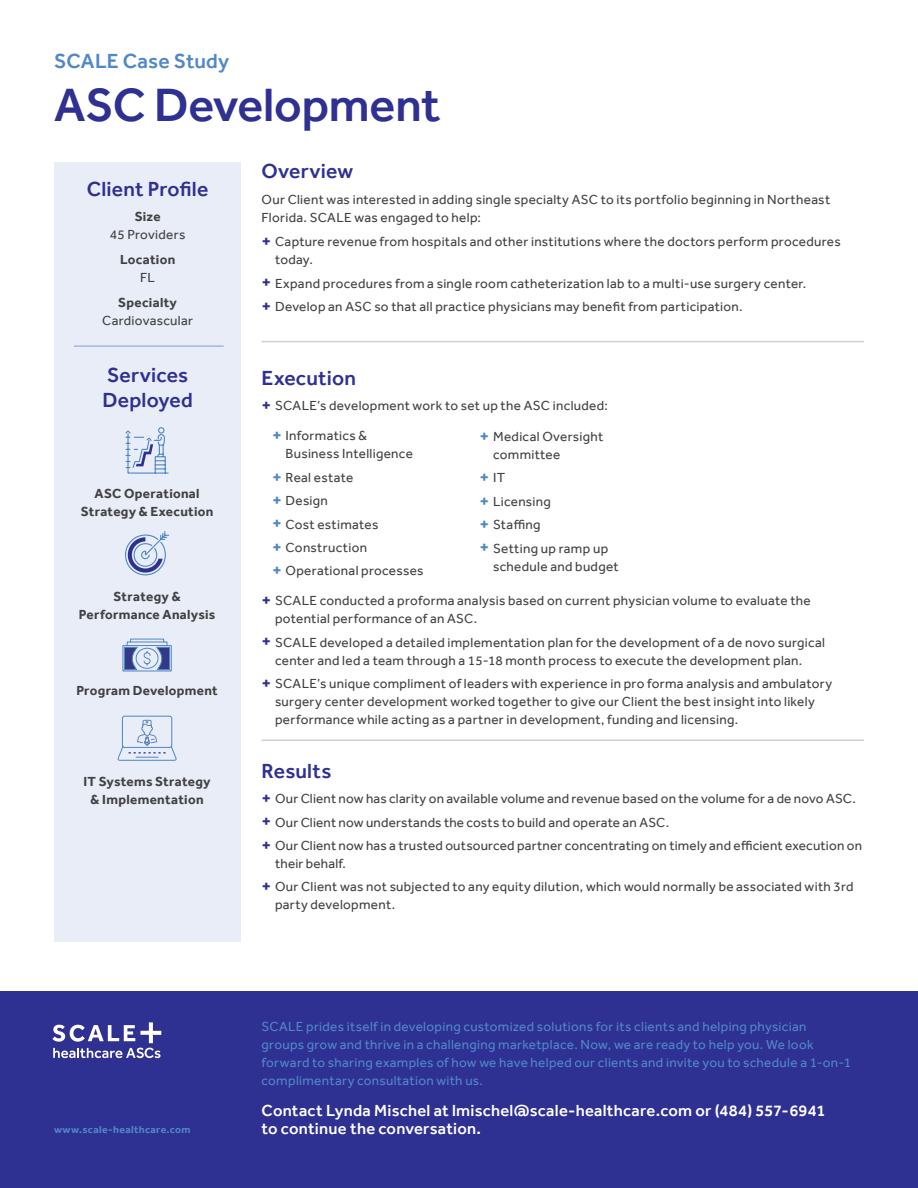
<style>
.page{position:relative;width:918px;height:1188px;background:#fff}
.page>*{position:absolute;margin:0;border:0;box-sizing:border-box;transform-origin:0 0}
.t1{font:500 48px "Effra";letter-spacing:-.005em;color:#2e3092}
.Headline_1{font:500 21px "Effra";letter-spacing:.01em;color:#2e3092}
.Body{font:500 21px/25.5px "Effra";letter-spacing:.01em;color:#2e3092}
.Headline_1-2{font:500 21px "Effra";letter-spacing:.005em;color:#5087c7}
.t2{font:500 16.5px "Effra";letter-spacing:.015em;color:#fff}
.Body-2{font:13.5px/18px "Effra";letter-spacing:.02em;color:#414142}
.t3{font:13.5px/18px "Effra";letter-spacing:.025em;color:#5087c7}
.Body-3{font:700 13.5px/18px "Effra";letter-spacing:.025em;color:#414142;text-align:center}
.t4{font:700 10.5px "Effra";letter-spacing:.035em;color:#5087c7}
.s1{font-weight:700}
.s2{font-weight:400}
.s3{font-weight:700;font-size:18px;color:#2e3092}
.s4{font-weight:700;font-size:18px;color:#5087c7}
</style>
<div class="page">
<div style="left:0;top:991px;width:918px;height:197px;background:#2e3092"></div>
<svg style="left:52px;top:1022px;width:109px;height:36px"></svg>
<div style="left:54px;top:162px;width:187px;height:780px;background:#e9edf7"></div>
<hr style="left:262px;top:739px;width:602px;height:2px;background:#d0cfd1">
<hr style="left:262px;top:341px;width:602px;height:1px;background:#d0cfd1">
<svg style="left:125px;top:427px;width:44px;height:47px"></svg>
<svg style="left:125px;top:531px;width:45px;height:45px"></svg>
<svg style="left:122px;top:638px;width:50px;height:34px"></svg>
<svg style="left:117px;top:715px;width:60px;height:46px"></svg>
<hr style="left:74px;top:345px;width:150px;height:2px;background:#a2b9e0">
<p class="Headline_1-2" style="left:54px;top:48px;width:177px">SCALE Case Study</p>
<p class="t1" style="left:54px;top:76px;width:388px">ASC Development</p>
<p class="Headline_1" style="left:87px;top:177px;width:123px">Client Profile</p>
<p class="Body-2" style="left:110px;top:207px;width:77px;text-align:center"><span class="s1">Size<br></span>45 Providers</p>
<p class="Body-3" style="left:120px;top:250px;width:57px">Location<br><span class="s2">FL</span></p>
<p class="Body-2" style="left:102px;top:293px;width:92px;text-align:center"><span class="s1">Specialty<br></span>Cardiovascular</p>
<p class="Headline_1" style="left:262px;top:158px;width:93px">Overview</p>
<p class="Body-2" style="left:262px;top:190px;width:570px">Our Client was interested in adding single specialty ASC to its portfolio beginning in Northeast<br>Florida. SCALE was engaged to help:</p>
<p class="Body-2" style="left:275px;top:233px;width:567px;text-indent:-14px"><span class="s3">+</span> Capture revenue from hospitals and other institutions where the doctors perform procedures today.</p>
<p class="Body-2" style="left:262px;top:274px;width:546px"><span class="s3">+</span> Expand procedures from a single room catheterization lab to a multi-use surgery center.</p>
<p class="Body-2" style="left:262px;top:297px;width:483px"><span class="s3">+</span> Develop an ASC so that all practice physicians may benefit from participation.</p>
<p class="Body" style="left:102px;top:362px;width:92px">Services<br>Deployed</p>
<p class="Headline_1" style="left:262px;top:366px;width:96px">Execution</p>
<p class="Body-2" style="left:262px;top:397px;width:348px"><span class="s3">+</span> SCALE’s development work to set up the ASC included:</p>
<p class="Body-2" style="left:286px;top:427px;width:129px;text-indent:-14px"><span class="s4">+</span> Informatics &amp;<br>Business Intelligence</p>
<p class="Body-2" style="left:272px;top:468px;width:83px"><span class="s4">+</span> Real estate</p>
<p class="Body-2" style="left:272px;top:492px;width:57px"><span class="s4">+</span> Design</p>
<p class="Body-2" style="left:272px;top:515px;width:108px"><span class="s4">+</span> Cost estimates</p>
<p class="Body-2" style="left:272px;top:538px;width:97px"><span class="s4">+</span> Construction</p>
<p class="Body-2" style="left:272px;top:562px;width:153px"><span class="s4">+</span> Operational processes</p>
<p class="Body-2" style="left:493px;top:427px;width:112px;text-indent:-14px"><span class="s4">+</span> Medical Oversight committee</p>
<p class="Body-2" style="left:480px;top:469px;width:27px"><span class="s4">+</span> IT</p>
<p class="Body-2" style="left:480px;top:492px;width:73px"><span class="s4">+</span> Licensing</p>
<p class="Body-2" style="left:480px;top:516px;width:62px"><span class="s4">+</span> Staffing</p>
<p class="Body-2" style="left:493px;top:539px;width:127px;text-indent:-14px"><span class="s4">+</span> Setting up ramp up schedule and budget</p>
<p class="Body-2" style="left:275px;top:592px;width:537px;text-indent:-14px"><span class="s3">+</span> SCALE conducted a proforma analysis based on current physician volume to evaluate the potential performance of an ASC.</p>
<p class="Body-2" style="left:275px;top:633px;width:552px;text-indent:-14px"><span class="s3">+</span> SCALE developed a detailed implementation plan for the development of a de novo surgical center and led a team through a 15-18 month process to execute the development plan.</p>
<p class="Body-2" style="left:275px;top:674px;width:559px;text-indent:-14px"><span class="s3">+</span> SCALE’s unique compliment of leaders with experience in pro forma analysis and ambulatory surgery center development worked together to give our Client the best insight into likely performance while acting as a partner in development, funding and licensing.</p>
<p class="Body-3" style="left:81px;top:484px;width:134px">ASC Operational<br>Strategy &amp; Execution</p>
<p class="Body-3" style="left:79px;top:587px;width:138px">Strategy &amp;<br>Performance Analysis</p>
<p class="Body-3" style="left:76px;top:682px;width:143px">Program Development</p>
<p class="Body-3" style="left:83px;top:772px;width:129px">IT Systems Strategy &amp; Implementation</p>
<p class="Headline_1" style="left:262px;top:759px;width:71px">Results</p>
<p class="Body-2" style="left:262px;top:789px;width:596px"><span class="s3">+</span> Our Client now has clarity on available volume and revenue based on the volume for a de novo ASC.</p>
<p class="Body-2" style="left:262px;top:813px;width:409px"><span class="s3">+</span> Our Client now understands the costs to build and operate an ASC.</p>
<p class="Body-2" style="left:275px;top:836px;width:588px;text-indent:-14px"><span class="s3">+</span> Our Client now has a trusted outsourced partner concentrating on timely and efficient execution on their behalf.</p>
<p class="Body-2" style="left:275px;top:878px;width:580px;text-indent:-14px"><span class="s3">+</span> Our Client was not subjected to any equity dilution, which would normally be associated with 3rd party development.</p>
<p class="t3" style="left:262px;top:1017px;width:591px">SCALE prides itself in developing customized solutions for its clients and helping physician groups grow and thrive in a challenging marketplace. Now, we are ready to help you. We look forward to sharing examples of how we have helped our clients and invite you to schedule a 1-on-1 complimentary consultation with us.</p>
<p class="t2" style="left:262px;top:1101px;width:565px">Contact Lynda Mischel at lmischel@scale-healthcare.com or (484) 557-6941</p>
<p class="t4" style="left:54px;top:1123px;width:138px">www.scale-healthcare.com</p>
<p class="t2" style="left:262px;top:1119px;width:221px">to continue the conversation.</p>
</div>
